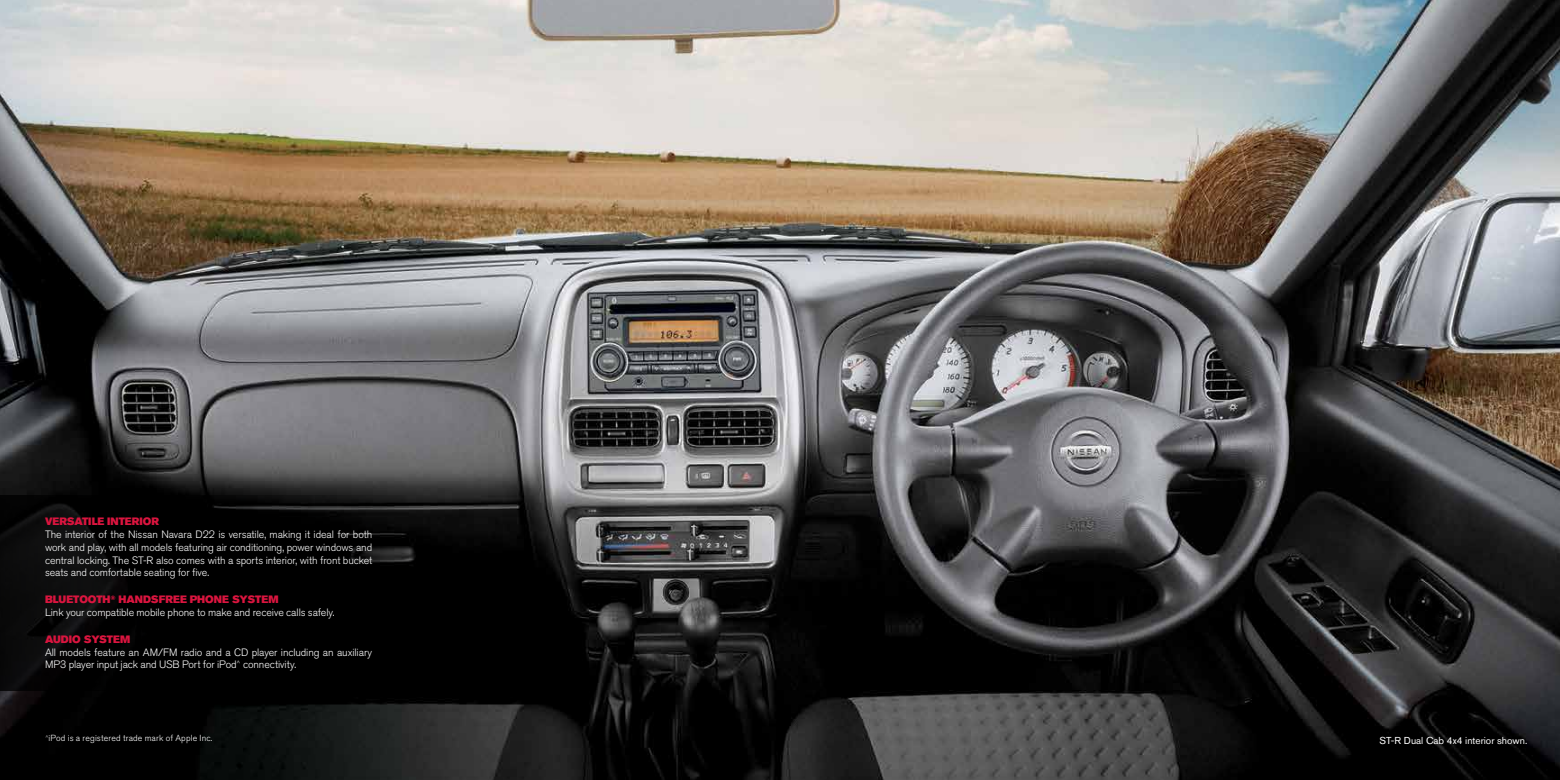
<style>
.page{position:relative;width:1560px;height:780px;background:#fff}
.page>*{position:absolute;margin:0;border:0;box-sizing:border-box;transform-origin:0 0}
.t1{font:300 10.62px/12.8px "Nissan AG";letter-spacing:-.01em;color:#fff;text-align:justify}
.t2{font:10.62px "Nissan AG Super";letter-spacing:-.005em;color:#db153f}
.t3{font:10px "Nissan AG";color:#fff}
.t4{font:300 8.75px "Nissan AG";letter-spacing:.015em;color:#fff}
</style>
<div class="page">
<img style="left:0;top:0;width:1559px;height:780px">
<svg style="left:0;top:495px;width:423px;height:195px;background:#040404"></svg>
<p class="t2" style="left:45px;top:515px;width:9px">VER</p>
<p class="t2" style="left:67px;top:515px;width:85px">SATILE INTERIOR</p>
<p class="t1" style="left:45px;top:528px;width:329px">The interior of the Nissan Navara D22 is versatile, making it ideal for both work and play, with all models featuring air conditioning, power windows and central locking. The ST-R also comes with a sports interior, with front bucket seats and comfortable seating for five.</p>
<p class="t2" style="left:45px;top:593px;width:129px">BLUETOOTH<sup>®</sup> HANDSFREE</p>
<p class="t2" style="left:190px;top:593px;width:90px">PHONE SYSTEM</p>
<p class="t1" style="left:45px;top:606px;width:291px">Link your compatible mobile phone to make and receive calls safely.</p>
<p class="t2" style="left:45px;top:633px;width:87px">AUDIO SYSTEM</p>
<p class="t1" style="left:45px;top:645px;width:329px">All models feature an AM/FM radio and a CD player including an auxiliary<br>MP3 player input jack and USB Port for iPod<sup>^</sup> connectivity.</p>
<p class="t4" style="left:45px;top:733px;width:169px"><sup>^</sup>iPod is a registered trade mark of Apple Inc.</p>
<p class="t3" style="left:1379px;top:734px;width:149px">ST-R Dual Cab 4x4 interior shown.</p>
</div>
